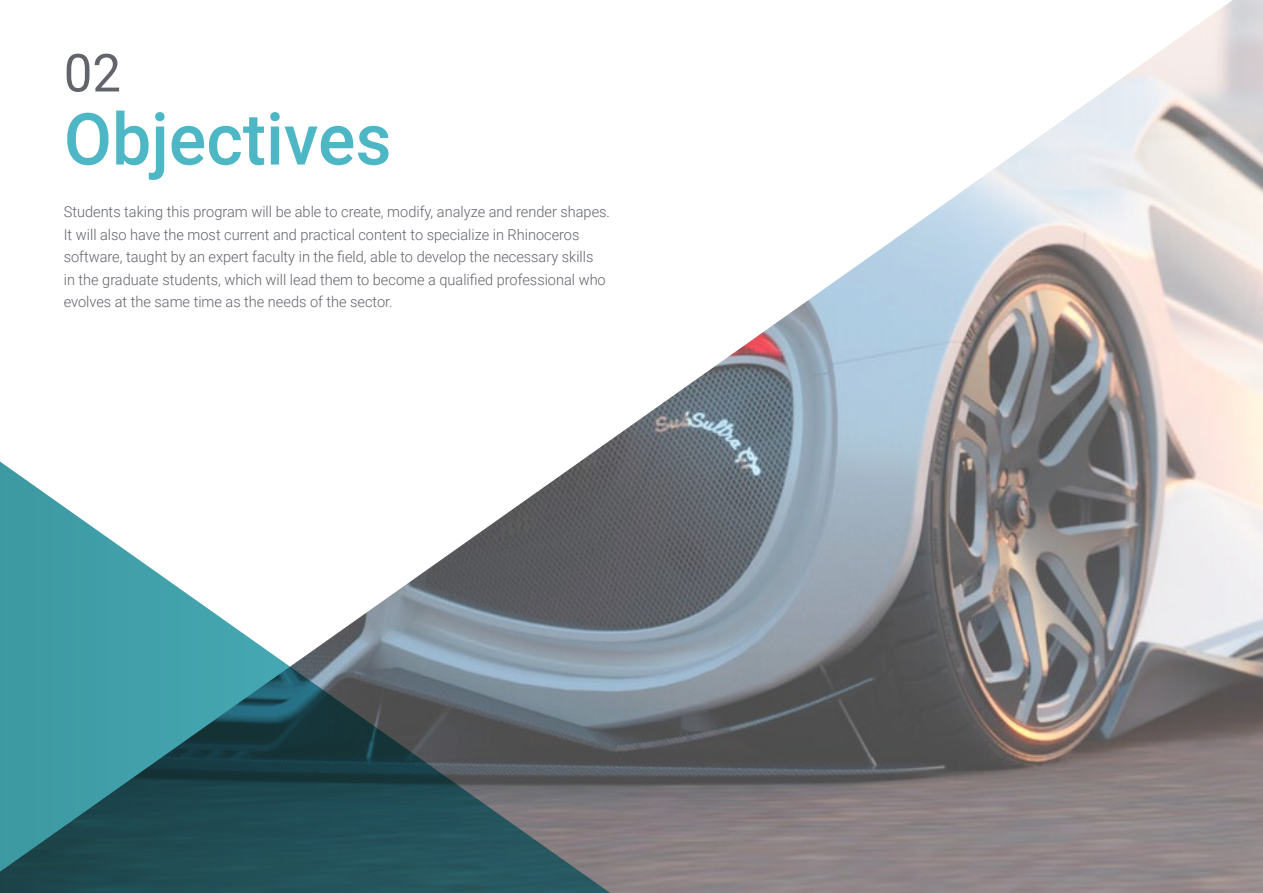
<style>
.page{position:relative;width:1263px;height:893px;background:#fff}
.page>*{position:absolute;margin:0;border:0;box-sizing:border-box;transform-origin:0 0}
.t1{font:500 72px "Roboto";color:#4db7c5}
.t2{font:52.5px "Roboto";color:#61646a}
.t3{font:300 15px/22.5px "Roboto";color:#61646a}
</style>
<div class="page">
<img style="left:602px;top:0;width:661px;height:893px">
<svg style="left:0;top:446px;width:640px;height:447px"></svg>
<h2 class="t2" style="left:64px;top:36px;width:59px">02</h2>
<h1 class="t1" style="left:64px;top:89px;width:329px">Objectives</h1>
<p class="t3" style="left:64px;top:200px;width:548px">Students taking this program will be able to create, modify, analyze and render shapes.<br>It will also have the most current and practical content to specialize in Rhinoceros software, taught by an expert faculty in the field, able to develop the necessary skills<br>in the graduate students, which will lead them to become a qualified professional who evolves at the same time as the needs of the sector.</p>
</div>
